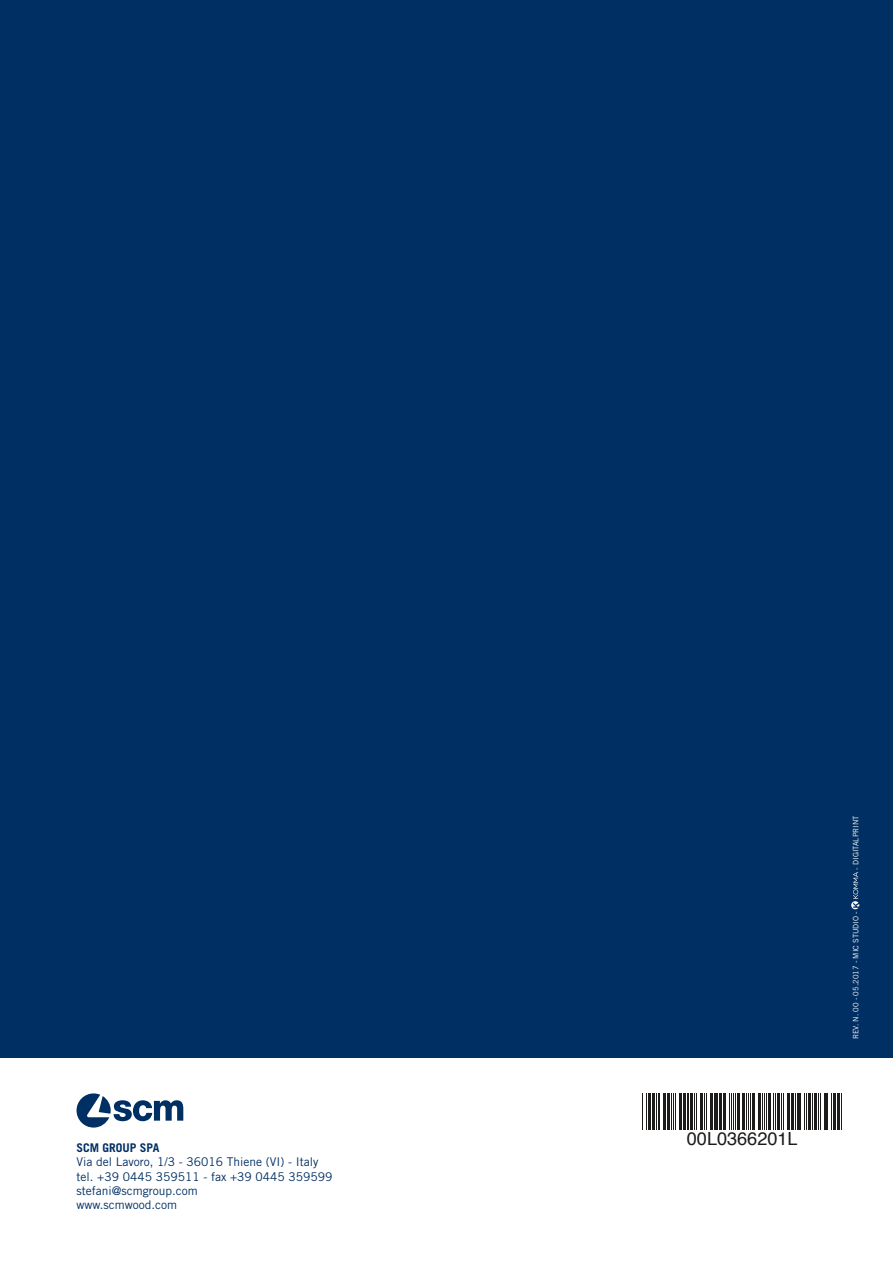
<style>
.page{position:relative;width:893px;height:1263px;background:#fff}
.page>*{position:absolute;margin:0;border:0;box-sizing:border-box;transform-origin:0 0}
.t1{font:18.15px "Helvetica";color:#1d1c1b}
.t2{font:12px/14.4px "Trade Gothic LT Std";color:#002f63}
.t3{font:700 12px "Trade Gothic LT Std";color:#002f63}
.t4{font:7.5px "Trade Gothic LT Std";color:#fff}
</style>
<div class="page">
<div style="left:0;top:0;width:893px;height:1058px;background:#002f63"></div>
<svg style="left:77px;top:1093px;width:106px;height:34px"></svg>
<svg style="left:851px;top:872px;width:8px;height:37px"></svg>
<hr style="left:642px;top:1093px;width:1px;height:37px;background:#1d1c1b">
<hr style="left:646px;top:1093px;width:1px;height:37px;background:#1d1c1b">
<hr style="left:648px;top:1093px;width:3px;height:37px;background:#1d1c1b">
<hr style="left:652px;top:1093px;width:3px;height:37px;background:#1d1c1b">
<hr style="left:656px;top:1093px;width:1px;height:37px;background:#1d1c1b">
<hr style="left:657px;top:1093px;width:1px;height:37px;background:#1d1c1b">
<hr style="left:659px;top:1093px;width:1px;height:37px;background:#1d1c1b">
<hr style="left:663px;top:1093px;width:3px;height:37px;background:#1d1c1b">
<hr style="left:667px;top:1093px;width:3px;height:37px;background:#1d1c1b">
<hr style="left:671px;top:1093px;width:1px;height:37px;background:#1d1c1b">
<hr style="left:673px;top:1093px;width:1px;height:37px;background:#1d1c1b">
<hr style="left:675px;top:1093px;width:1px;height:37px;background:#1d1c1b">
<hr style="left:679px;top:1093px;width:3px;height:37px;background:#1d1c1b">
<hr style="left:683px;top:1093px;width:2px;height:37px;background:#1d1c1b">
<hr style="left:686px;top:1093px;width:1px;height:37px;background:#1d1c1b">
<hr style="left:688px;top:1093px;width:1px;height:37px;background:#1d1c1b">
<hr style="left:690px;top:1093px;width:3px;height:37px;background:#1d1c1b">
<hr style="left:694px;top:1093px;width:1px;height:37px;background:#1d1c1b">
<hr style="left:696px;top:1093px;width:1px;height:37px;background:#1d1c1b">
<hr style="left:700px;top:1093px;width:3px;height:37px;background:#1d1c1b">
<hr style="left:704px;top:1093px;width:1px;height:37px;background:#1d1c1b">
<hr style="left:706px;top:1093px;width:1px;height:37px;background:#1d1c1b">
<hr style="left:710px;top:1093px;width:3px;height:37px;background:#1d1c1b">
<hr style="left:713px;top:1093px;width:3px;height:37px;background:#1d1c1b">
<hr style="left:717px;top:1093px;width:1px;height:37px;background:#1d1c1b">
<hr style="left:719px;top:1093px;width:3px;height:37px;background:#1d1c1b">
<hr style="left:723px;top:1093px;width:3px;height:37px;background:#1d1c1b">
<hr style="left:729px;top:1093px;width:1px;height:37px;background:#1d1c1b">
<hr style="left:731px;top:1093px;width:1px;height:37px;background:#1d1c1b">
<hr style="left:733px;top:1093px;width:1px;height:37px;background:#1d1c1b">
<hr style="left:735px;top:1093px;width:1px;height:37px;background:#1d1c1b">
<hr style="left:737px;top:1093px;width:3px;height:37px;background:#1d1c1b">
<hr style="left:742px;top:1093px;width:3px;height:37px;background:#1d1c1b">
<hr style="left:746px;top:1093px;width:1px;height:37px;background:#1d1c1b">
<hr style="left:748px;top:1093px;width:1px;height:37px;background:#1d1c1b">
<hr style="left:750px;top:1093px;width:1px;height:37px;background:#1d1c1b">
<hr style="left:752px;top:1093px;width:3px;height:37px;background:#1d1c1b">
<hr style="left:758px;top:1093px;width:3px;height:37px;background:#1d1c1b">
<hr style="left:762px;top:1093px;width:1px;height:37px;background:#1d1c1b">
<hr style="left:764px;top:1093px;width:1px;height:37px;background:#1d1c1b">
<hr style="left:766px;top:1093px;width:1px;height:37px;background:#1d1c1b">
<hr style="left:768px;top:1093px;width:2px;height:37px;background:#1d1c1b">
<hr style="left:773px;top:1093px;width:1px;height:37px;background:#1d1c1b">
<hr style="left:775px;top:1093px;width:1px;height:37px;background:#1d1c1b">
<hr style="left:777px;top:1093px;width:3px;height:37px;background:#1d1c1b">
<hr style="left:781px;top:1093px;width:1px;height:37px;background:#1d1c1b">
<hr style="left:783px;top:1093px;width:1px;height:37px;background:#1d1c1b">
<hr style="left:787px;top:1093px;width:3px;height:37px;background:#1d1c1b">
<hr style="left:791px;top:1093px;width:3px;height:37px;background:#1d1c1b">
<hr style="left:795px;top:1093px;width:1px;height:37px;background:#1d1c1b">
<hr style="left:797px;top:1093px;width:2px;height:37px;background:#1d1c1b">
<hr style="left:800px;top:1093px;width:1px;height:37px;background:#1d1c1b">
<hr style="left:804px;top:1093px;width:1px;height:37px;background:#1d1c1b">
<hr style="left:806px;top:1093px;width:1px;height:37px;background:#1d1c1b">
<hr style="left:808px;top:1093px;width:3px;height:37px;background:#1d1c1b">
<hr style="left:812px;top:1093px;width:1px;height:37px;background:#1d1c1b">
<hr style="left:814px;top:1093px;width:3px;height:37px;background:#1d1c1b">
<hr style="left:818px;top:1093px;width:1px;height:37px;background:#1d1c1b">
<hr style="left:820px;top:1093px;width:1px;height:37px;background:#1d1c1b">
<hr style="left:824px;top:1093px;width:2px;height:37px;background:#1d1c1b">
<hr style="left:827px;top:1093px;width:1px;height:37px;background:#1d1c1b">
<hr style="left:831px;top:1093px;width:1px;height:37px;background:#1d1c1b">
<hr style="left:833px;top:1093px;width:3px;height:37px;background:#1d1c1b">
<hr style="left:837px;top:1093px;width:3px;height:37px;background:#1d1c1b">
<hr style="left:841px;top:1093px;width:1px;height:37px;background:#1d1c1b">
<p class="t3" style="left:77px;top:1140px;width:84px">SCM GROUP SPA</p>
<p class="t2" style="left:77px;top:1155px;width:257px">Via del Lavoro, 1/3 - 36016 Thiene (VI) - Italy tel. +39 0445 359511 - fax +39 0445 359599 stefani@scmgroup.com<br>www.scmwood.com</p>
<h1 class="t1" style="left:687px;top:1124px;width:112px">00L0366201L</h1>
<p class="t4" style="left:851px;top:870px;width:55px;rotate:-90deg">- DIGITALPRINT</p>
<p class="t4" style="left:851px;top:1039px;width:129px;rotate:-90deg">REV. N. 00 - 05.2017 - MIC STUDIO -</p>
</div>
